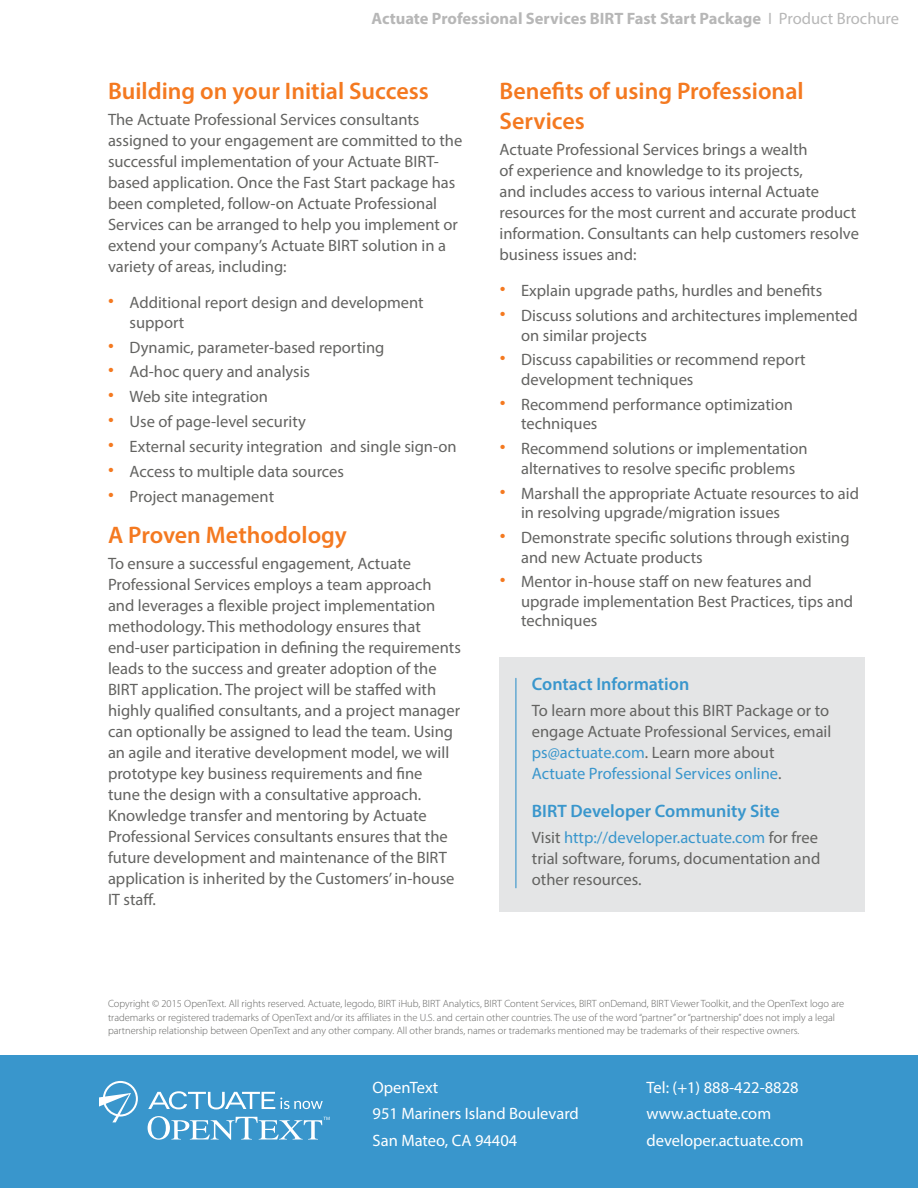
<style>
.page{position:relative;width:918px;height:1188px;background:#fff}
.page>*{position:absolute;margin:0;border:0;box-sizing:border-box;transform-origin:0 0}
.t1{font:600 24px/30px "Myriad Pro";color:#f47920}
.t2{font:600 18px "Myriad Pro";color:#3996cc}
.t3{font:16.5px/21px "Myriad Pro";color:#636361}
.t4{font:16.5px/26.4px "Myriad Pro";color:#fff}
.t5{font:700 16.5px "Myriad Pro";color:#b7b7b7}
.t6{font:300 10.5px/13.5px "Myriad Pro";color:#636361}
.s1{font-weight:400}
.s2{font-family:"Locator";font-weight:300;font-size:19.8px;color:#f47920}
.s3{color:#3996cc}
</style>
<div class="page">
<div style="left:0;top:1055px;width:918px;height:133px;background:#3996cc"></div>
<svg style="left:99px;top:1081px;width:39px;height:41px"></svg>
<svg style="left:148px;top:1116px;width:182px;height:24px"></svg>
<svg style="left:148px;top:1091px;width:175px;height:18px"></svg>
<div style="left:500px;top:657px;width:365px;height:255px;background:#e4e5e6"></div>
<hr style="left:515px;top:678px;width:1px;height:210px;background:#3996cc">
<p class="t5" style="left:371px;top:8px;width:529px">Actuate Professional Services BIRT Fast Start Package <span class="s1">I Product Brochure</span></p>
<h1 class="t1" style="left:108px;top:75px;width:322px">Building on your Initial Success</h1>
<p class="t3" style="left:108px;top:109px;width:356px">The Actuate Professional Services consultants assigned to your engagement are committed to the successful implementation of your Actuate BIRT&shy;based application. Once the Fast Start package has been completed, follow-on Actuate Professional Services can be arranged to help you implement or extend your company’s Actuate BIRT solution in a variety of areas, including:</p>
<p class="t3" style="left:130px;top:293px;width:296px;line-height:19.5px;text-indent:-22px"><span class="s2">•</span> Additional report design and development support</p>
<p class="t3" style="left:108px;top:336px;width:278px"><span class="s2">•</span> Dynamic, parameter-based reporting</p>
<p class="t3" style="left:108px;top:361px;width:204px"><span class="s2">•</span> Ad-hoc query and analysis</p>
<p class="t3" style="left:108px;top:386px;width:162px"><span class="s2">•</span> Web site integration</p>
<p class="t3" style="left:108px;top:411px;width:199px"><span class="s2">•</span> Use of page-level security</p>
<p class="t3" style="left:108px;top:436px;width:350px"><span class="s2">•</span> External security integration and single sign-on</p>
<p class="t3" style="left:108px;top:461px;width:238px"><span class="s2">•</span> Access to multiple data sources</p>
<p class="t3" style="left:108px;top:486px;width:168px"><span class="s2">•</span> Project management</p>
<h1 class="t1" style="left:108px;top:519px;width:240px">A Proven Methodology</h1>
<p class="t3" style="left:108px;top:553px;width:354px">To ensure a successful engagement, Actuate Professional Services employs a team approach and leverages a flexible project implementation methodology. This methodology ensures that end-user participation in defining the requirements leads to the success and greater adoption of the BIRT application. The project will be staffed with highly qualified consultants, and a project manager can optionally be assigned to lead the team. Using an agile and iterative development model, we will prototype key business requirements and fine<br>tune the design with a consultative approach.<br>Knowledge transfer and mentoring by Actuate Professional Services consultants ensures that the future development and maintenance of the BIRT application is inherited by the Customers’ in-house IT staff.</p>
<h1 class="t1" style="left:500px;top:75px;width:306px">Benefits of using Professional<br>Services</h1>
<p class="t3" style="left:500px;top:139px;width:361px">Actuate Professional Services brings a wealth<br>of experience and knowledge to its projects,<br>and includes access to various internal Actuate resources for the most current and accurate product information. Consultants can help customers resolve business issues and:</p>
<p class="t3" style="left:499px;top:280px;width:324px"><span class="s2">•</span> Explain upgrade paths, hurdles and benefits</p>
<p class="t3" style="left:521px;top:305px;width:338px;line-height:19.5px;text-indent:-22px"><span class="s2">•</span> Discuss solutions and architectures implemented on similar projects</p>
<p class="t3" style="left:521px;top:350px;width:286px;line-height:19.5px;text-indent:-22px"><span class="s2">•</span> Discuss capabilities or recommend report development techniques</p>
<p class="t3" style="left:521px;top:394px;width:273px;line-height:19.5px;text-indent:-22px"><span class="s2">•</span> Recommend performance optimization techniques</p>
<p class="t3" style="left:499px;top:439px;width:310px;line-height:19.5px;text-align:center"><span class="s2">•</span> Recommend solutions or implementation alternatives to resolve specific problems</p>
<p class="t3" style="left:521px;top:483px;width:339px;line-height:19.5px;text-indent:-22px"><span class="s2">•</span> Marshall the appropriate Actuate resources to aid in resolving upgrade/migration issues</p>
<p class="t3" style="left:521px;top:527px;width:330px;line-height:19.5px;text-indent:-22px"><span class="s2">•</span> Demonstrate specific solutions through existing and new Actuate products</p>
<p class="t3" style="left:521px;top:572px;width:334px;line-height:19.5px;text-indent:-22px"><span class="s2">•</span> Mentor in-house staff on new features and upgrade implementation Best Practices, tips and techniques</p>
<p class="t2" style="left:532px;top:672px;width:159px">Contact Information</p>
<p class="t3" style="left:532px;top:700px;width:301px">To learn more about this BIRT Package or to engage Actuate Professional Services, email <span class="s3">ps@actuate.com</span>. Learn more about <span class="s3">Actuate Professional Services online</span>.</p>
<p class="t2" style="left:532px;top:799px;width:249px">BIRT Developer Community Site</p>
<p class="t3" style="left:532px;top:827px;width:290px">Visit <span class="s3">http://developer.actuate.com</span> for free trial software, forums, documentation and other resources.</p>
<p class="t6" style="left:108px;top:997px;width:738px">Copyright © 2015 OpenText. All rights reserved. Actuate, legodo, BIRT iHub, BIRT Analytics, BIRT Content Services, BIRT onDemand, BIRT Viewer Toolkit, and the OpenText logo are trademarks or registered trademarks of OpenText and/or its affiliates in the U.S. and certain other countries. The use of the word “partner” or “partnership” does not imply a legal partnership relationship between OpenText and any other company. All other brands, names or trademarks mentioned may be trademarks of their respective owners.</p>
<p class="t4" style="left:373px;top:1074px;width:208px">OpenText<br>951 Mariners Island Boulevard<br>San Mateo, CA 94404</p>
<p class="t4" style="left:647px;top:1074px;width:159px">Tel: (+1) 888-422-8828 www.actuate.com developer.actuate.com</p>
</div>
